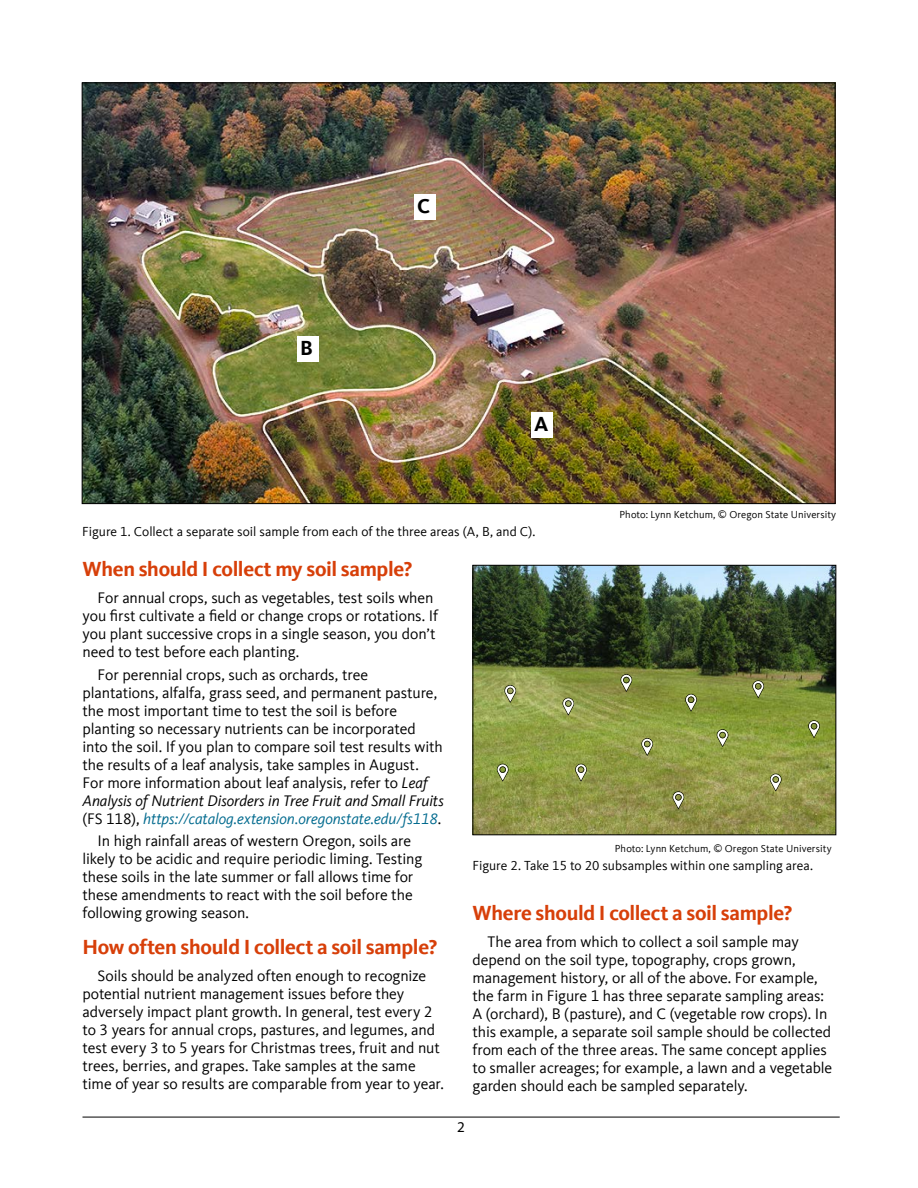
<style>
.page{position:relative;width:918px;height:1188px;background:#fff}
.page>*{position:absolute;margin:0;border:0;box-sizing:border-box;transform-origin:0 0}
.subhead_level_1{font:700 21px "Kievit Offc";letter-spacing:-.015em;color:#d73f09}
.t1{font:700 21px "Kievit Offc";color:#000}
.body{font:15.75px/18px "Kievit Offc";letter-spacing:-.005em;color:#000}
.t2{font:15px "Myriad Pro";color:#000}
.t3{font:13.5px "Kievit Offc";color:#000}
.t4{font:10.5px "Kievit Offc";letter-spacing:.005em;color:#000}
.s1{font-style:italic}
.s2{font-style:italic;color:#006a8e}
</style>
<div class="page">
<hr style="left:82px;top:1117px;width:758px;height:1px;background:#000">
<img style="left:84px;top:84px;width:750px;height:418px">
<img style="left:474px;top:567px;width:360px;height:266px">
<div style="left:472px;top:565px;width:364px;height:270px;border:1px solid #000"></div>
<svg style="left:504px;top:685px;width:13px;height:18px"></svg>
<svg style="left:620px;top:674px;width:13px;height:18px"></svg>
<svg style="left:752px;top:680px;width:13px;height:18px"></svg>
<svg style="left:685px;top:694px;width:13px;height:18px"></svg>
<svg style="left:672px;top:791px;width:13px;height:18px"></svg>
<svg style="left:641px;top:738px;width:13px;height:18px"></svg>
<svg style="left:717px;top:729px;width:12px;height:18px"></svg>
<svg style="left:562px;top:698px;width:13px;height:17px"></svg>
<svg style="left:497px;top:764px;width:12px;height:17px"></svg>
<svg style="left:575px;top:764px;width:13px;height:17px"></svg>
<svg style="left:770px;top:774px;width:13px;height:17px"></svg>
<svg style="left:808px;top:720px;width:13px;height:18px"></svg>
<div style="left:531px;top:412px;width:21px;height:25px;background:#fff"></div>
<div style="left:297px;top:336px;width:21px;height:25px;background:#fff"></div>
<div style="left:414px;top:194px;width:21px;height:26px;background:#fff"></div>
<h1 class="t1" style="left:300px;top:336px;width:14px">B</h1>
<h1 class="t1" style="left:417px;top:194px;width:14px">C</h1>
<h1 class="t1" style="left:534px;top:412px;width:16px">A</h1>
<p class="t3" style="left:82px;top:523px;width:455px">Figure 1. Collect a separate soil sample from each of the three areas (A, B, and C).</p>
<p class="t4" style="left:620px;top:508px;width:218px">Photo: Lynn Ketchum, © Oregon State University</p>
<p class="subhead_level_1" style="left:82px;top:557px;width:331px">When should I collect my soil sample?</p>
<p class="body" style="left:82px;top:589px;width:357px;text-indent:15px">For annual crops, such as vegetables, test soils when you first cultivate a field or change crops or rotations. If you plant successive crops in a single season, you don’t need to test before each planting.</p>
<p class="body" style="left:82px;top:666px;width:363px;text-indent:15px">For perennial crops, such as orchards, tree plantations, alfalfa, grass seed, and permanent pasture, the most important time to test the soil is before planting so necessary nutrients can be incorporated into the soil. If you plan to compare soil test results with the results of a leaf analysis, take samples in August.<br>For more information about leaf analysis, refer to <span class="s1">Leaf Analysis of Nutrient Disorders in Tree Fruit and Small Fruits </span>(FS 118), <span class="s2">https://catalog.extension.oregonstate.edu/fs118</span>.</p>
<p class="body" style="left:82px;top:832px;width:341px;text-indent:15px">In high rainfall areas of western Oregon, soils are likely to be acidic and require periodic liming. Testing these soils in the late summer or fall allows time for these amendments to react with the soil before the following growing season.</p>
<p class="subhead_level_1" style="left:82px;top:935px;width:356px">How often should I collect a soil sample?</p>
<p class="body" style="left:82px;top:967px;width:363px;text-indent:15px">Soils should be analyzed often enough to recognize potential nutrient management issues before they adversely impact plant growth. In general, test every 2 to 3 years for annual crops, pastures, and legumes, and test every 3 to 5 years for Christmas trees, fruit and nut trees, berries, and grapes. Take samples at the same time of year so results are comparable from year to year.</p>
<p class="t4" style="left:615px;top:843px;width:218px">Photo: Lynn Ketchum, © Oregon State University</p>
<p class="t3" style="left:472px;top:858px;width:342px">Figure 2. Take 15 to 20 subsamples within one sampling area.</p>
<p class="subhead_level_1" style="left:472px;top:901px;width:321px">Where should I collect a soil sample?</p>
<p class="body" style="left:472px;top:933px;width:361px;text-indent:15px">The area from which to collect a soil sample may depend on the soil type, topography, crops grown, management history, or all of the above. For example, the farm in Figure 1 has three separate sampling areas:<br>A (orchard), B (pasture), and C (vegetable row crops). In this example, a separate soil sample should be collected from each of the three areas. The same concept applies to smaller acreages; for example, a lawn and a vegetable garden should each be sampled separately.</p>
<p class="t2" style="left:457px;top:1118px;width:9px">2</p>
</div>
